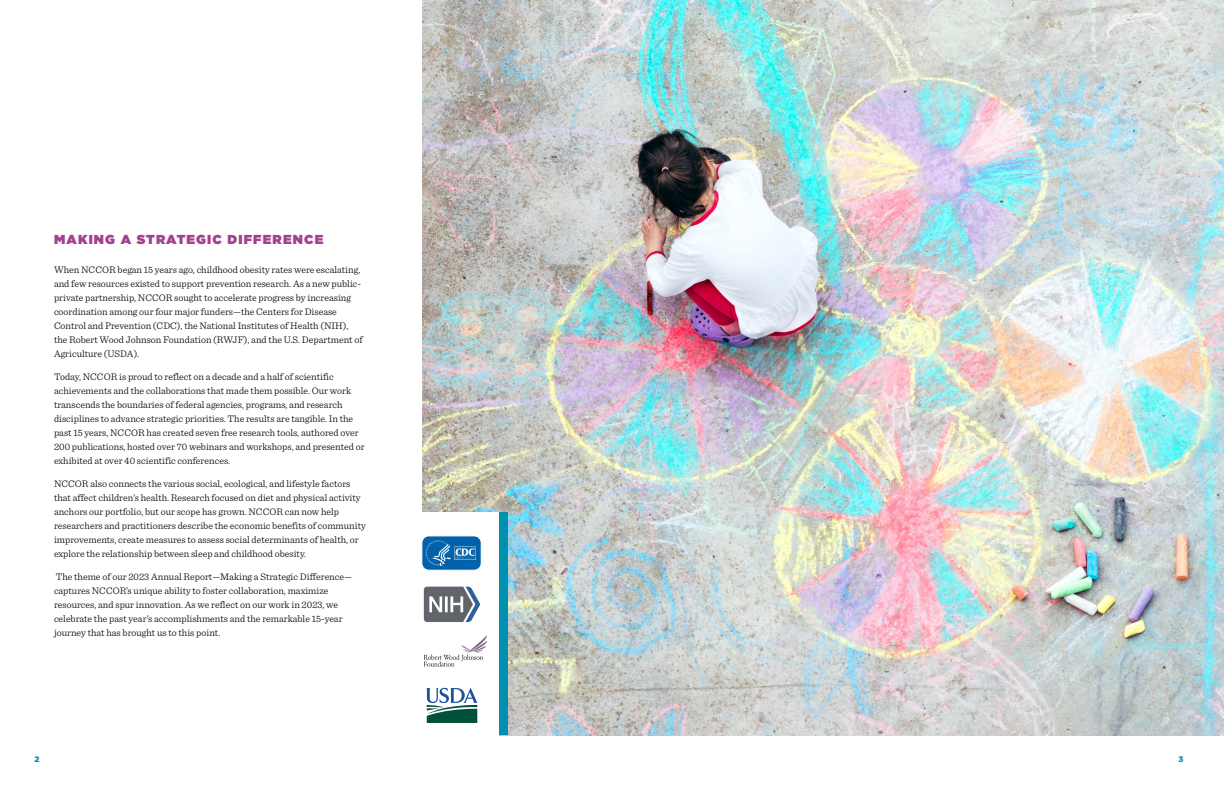
<style>
.page{position:relative;width:1224px;height:792px;background:#fff}
.page>*{position:absolute;margin:0;border:0;box-sizing:border-box;transform-origin:0 0}
.t1{font:900 13px "Gotham";letter-spacing:.09em;color:#a3418e}
.Body_copy{font:300 10px/14px "Sentinel";color:#000}
.t2{font:900 8px "Gotham";color:#0290b1}
</style>
<div class="page">
<img style="left:422px;top:0;width:802px;height:736px">
<div style="left:402px;top:513px;width:97px;height:234px;background:#fff"></div>
<svg style="left:424px;top:587px;width:56px;height:35px"></svg>
<svg style="left:426px;top:688px;width:52px;height:35px"></svg>
<svg style="left:422px;top:536px;width:60px;height:34px;background:#2b7bb8"></svg>
<svg style="left:423px;top:635px;width:65px;height:32px"></svg>
<div style="left:499px;top:513px;width:9px;height:222px;background:#0290b1"></div>
<p class="t1" style="left:54px;top:230px;width:271px">MAKING A STRATEGIC DIFFERENCE</p>
<p class="Body_copy" style="left:54px;top:262px;width:310px">When NCCOR began 15 years ago, childhood obesity rates were escalating, and few resources existed to support prevention research. As a new public&shy;private partnership, NCCOR sought to accelerate progress by increasing coordination among our four major funders—the Centers for Disease Control and Prevention (CDC), the National Institutes of Health (NIH), the Robert Wood Johnson Foundation (RWJF), and the U.S. Department of Agriculture (USDA).</p>
<p class="Body_copy" style="left:54px;top:369px;width:312px">Today, NCCOR is proud to reflect on a decade and a half of scientific achievements and the collaborations that made them possible. Our work transcends the boundaries of federal agencies, programs, and research disciplines to advance strategic priorities. The results are tangible. In the past 15 years, NCCOR has created seven free research tools, authored over 200 publications, hosted over 70 webinars and workshops, and presented or exhibited at over 40 scientific conferences.</p>
<p class="Body_copy" style="left:54px;top:476px;width:313px">NCCOR also connects the various social, ecological, and lifestyle factors that affect children’s health. Research focused on diet and physical activity anchors our portfolio, but our scope has grown. NCCOR can now help researchers and practitioners describe the economic benefits of community improvements, create measures to assess social determinants of health, or explore the relationship between sleep and childhood obesity.</p>
<p class="Body_copy" style="left:54px;top:569px;width:300px">The theme of our 2023 Annual Report—Making a Strategic Difference— captures NCCOR’s unique ability to foster collaboration, maximize resources, and spur innovation. As we reflect on our work in 2023, we celebrate the past year’s accomplishments and the remarkable 15-year journey that has brought us to this point.</p>
<p class="t2" style="left:35px;top:754px;width:6px">2</p>
<p class="t2" style="left:1179px;top:754px;width:6px">3</p>
</div>
